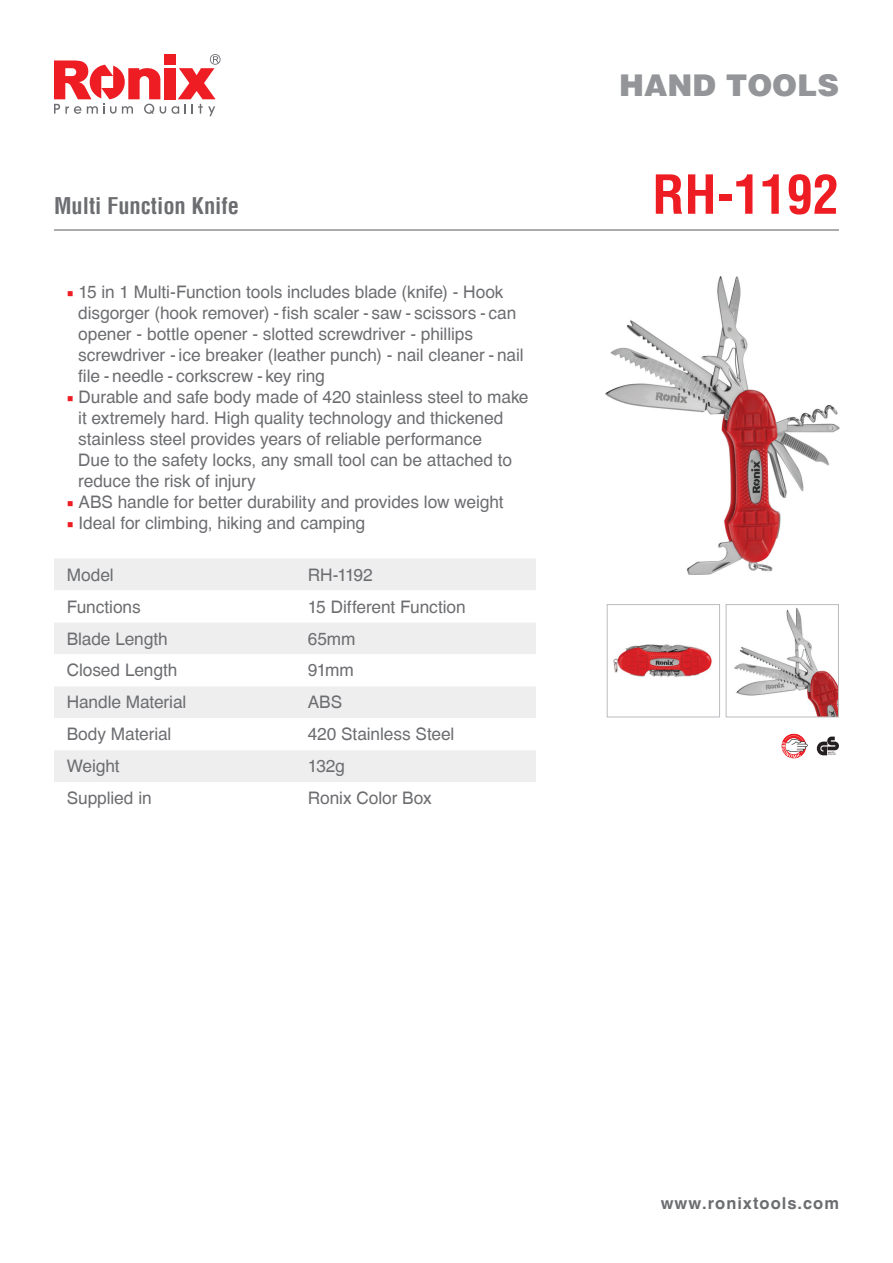
<style>
.page{position:relative;width:893px;height:1263px;background:#fff}
.page>*{position:absolute;margin:0;border:0;box-sizing:border-box;transform-origin:0 0}
.t1{font:700 condensed 52.5px "Helvetica LT";color:#ee1d23}
.t2{font:900 30px "Helvetica LT";color:#939598}
.t3{font:700 condensed 22.5px "Helvetica LT";color:#6c6d70}
.t4{font:17.25px/21px "Helvetica CE";letter-spacing:-.005em;color:#6c6d70}
.t5{font:700 16.5px "Helvetica CE";letter-spacing:.06em;color:#6c6d70}
.s1{font-family:"Minion Pro";color:#ee1d23}
</style>
<div class="page">
<svg style="left:172px;top:54px;width:49px;height:62px"></svg>
<div style="left:164px;top:68px;width:11px;height:31px;background:#ee1d23"></div>
<svg style="left:54px;top:60px;width:112px;height:54px"></svg>
<div style="left:164px;top:54px;width:11px;height:11px;background:#ee1d23"></div>
<img style="left:606px;top:277px;width:233px;height:297px">
<div style="left:54px;top:559px;width:482px;height:31px;background:#eeeeef"></div>
<svg style="left:54px;top:623px;width:482px;height:159px;fill:#eeeeef"></svg>
<hr style="left:54px;top:229px;width:785px;height:2px;background:#6c6d70">
<img style="left:734px;top:608px;width:103px;height:107px">
<div style="left:726px;top:604px;width:113px;height:113px;border:1px solid #bcbdc0"></div>
<img style="left:613px;top:644px;width:99px;height:33px">
<div style="left:607px;top:604px;width:113px;height:113px;border:1px solid #bcbdc0"></div>
<svg style="left:781px;top:733px;width:27px;height:26px"></svg>
<svg style="left:817px;top:737px;width:22px;height:18px"></svg>
<h3 class="t3" style="left:54px;top:191px;width:187px">Multi Function Knife</h3>
<p class="t4" style="left:78px;top:281px;width:447px;text-indent:-11px"><span class="s1">■</span> 15 in 1 Multi-Function tools includes blade (knife) - Hook disgorger (hook remover) - fish scaler - saw - scissors - can opener - bottle opener - slotted screwdriver - phillips screwdriver - ice breaker (leather punch) - nail cleaner - nail file - needle - corkscrew - key ring</p>
<p class="t4" style="left:78px;top:386px;width:452px;text-indent:-11px"><span class="s1">■</span> Durable and safe body made of 420 stainless steel to make it extremely hard. High quality technology and thickened stainless steel provides years of reliable performance<br>Due to the safety locks, any small tool can be attached to reduce the risk of injury</p>
<p class="t4" style="left:67px;top:491px;width:438px"><span class="s1">■</span> ABS handle for better durability and provides low weight</p>
<p class="t4" style="left:67px;top:512px;width:300px"><span class="s1">■</span> Ideal for climbing, hiking and camping</p>
<p class="t4" style="left:67px;top:564px;width:48px">Model</p>
<p class="t4" style="left:308px;top:564px;width:66px">RH-1192</p>
<p class="t4" style="left:67px;top:596px;width:75px">Functions</p>
<p class="t4" style="left:308px;top:596px;width:159px">15 Different Function</p>
<p class="t4" style="left:67px;top:628px;width:103px">Blade Length</p>
<p class="t4" style="left:308px;top:628px;width:49px">65mm</p>
<p class="t4" style="left:67px;top:660px;width:112px">Closed Length</p>
<p class="t4" style="left:308px;top:660px;width:48px">91mm</p>
<p class="t4" style="left:67px;top:692px;width:121px">Handle Material</p>
<p class="t4" style="left:308px;top:692px;width:36px">ABS</p>
<p class="t4" style="left:67px;top:724px;width:106px">Body Material</p>
<p class="t4" style="left:308px;top:724px;width:148px">420 Stainless Steel</p>
<p class="t4" style="left:67px;top:756px;width:54px">Weight</p>
<p class="t4" style="left:308px;top:756px;width:38px">132g</p>
<p class="t4" style="left:67px;top:788px;width:86px">Supplied in</p>
<p class="t4" style="left:308px;top:788px;width:125px">Ronix Color Box</p>
<h2 class="t2" style="left:619px;top:65px;width:221px">HAND TOOLS</h2>
<h1 class="t1" style="left:652px;top:162px;width:188px">RH-1192</h1>
<p class="t5" style="left:661px;top:1193px;width:180px">www.ronixtools.com</p>
</div>
